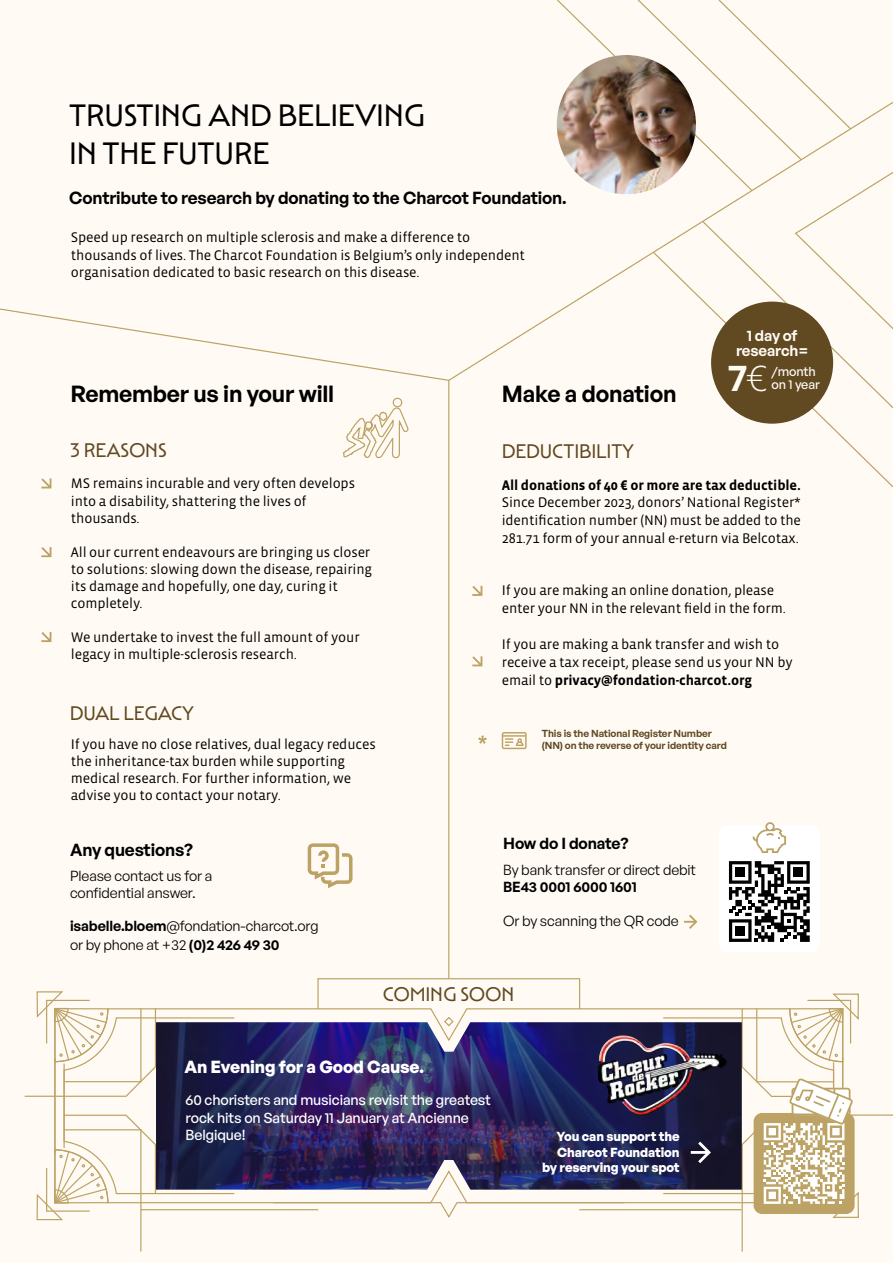
<style>
.page{position:relative;width:893px;height:1263px;background:#fffbf4}
.page>*{position:absolute;margin:0;border:0;box-sizing:border-box;transform-origin:0 0}
.t1{font:600 37.2px "General Sans";color:#fffbf4}
.t2{font:31.35px/37.7px "Mendl Sans Dusk";letter-spacing:-.01em;color:#000}
.t3{font:600 22.8px "General Sans";letter-spacing:-.01em;color:#000}
.t4{font:19.95px "Mendl Sans Dusk";letter-spacing:-.01em;color:#614922}
.t5{font:600 17.1px "General Sans";letter-spacing:-.01em;color:#000}
.t6{font:700 17.1px "General Sans";letter-spacing:-.01em;color:#fff}
.t7{font:600 15.6px "General Sans";letter-spacing:-.01em;color:#000}
.t8{font:600 15px/14.5px "General Sans";letter-spacing:-.01em;color:#fffbf4;text-align:center}
.t9{font:14.25px/17.1px "Vista Sans OTCE";letter-spacing:-.01em;color:#000}
.t10{font:14.25px/18.6px "General Sans";letter-spacing:-.01em;color:#000}
.t11{font:500 14.25px/17.1px "General Sans";letter-spacing:-.01em;color:#fff}
.t12{font:700 14.25px "Vista Sans OTCE";letter-spacing:-.01em;color:#000}
.t13{font:600 14.25px "General Sans";letter-spacing:-.01em;color:#000}
.t14{font:700 12.9px/15.5px "General Sans";letter-spacing:-.01em;color:#fff;text-align:right}
.t15{font:500 12.6px/12.3px "General Sans";letter-spacing:-.01em;color:#fffbf4}
.t16{font:600 10.05px/12px "General Sans";letter-spacing:-.01em;color:#614922}
.s1{font-weight:300}
.s2{font-weight:700}
.s3{font-weight:600}
</style>
<div class="page">
<svg style="left:41px;top:478px;width:10px;height:10px"></svg>
<svg style="left:41px;top:547px;width:10px;height:10px"></svg>
<svg style="left:41px;top:632px;width:10px;height:10px"></svg>
<svg style="left:308px;top:843px;width:45px;height:45px"></svg>
<svg style="left:448px;top:312px;width:371px;height:668px"></svg>
<svg style="left:652px;top:409px;width:241px;height:80px"></svg>
<svg style="left:556px;top:0;width:337px;height:409px"></svg>
<div style="left:711px;top:302px;width:122px;height:122px;background:#614922;border-radius:50%"></div>
<img style="left:557px;top:55px;width:139px;height:139px;border-radius:69px">
<svg style="left:0;top:308px;width:450px;height:74px"></svg>
<svg style="left:343px;top:407px;width:66px;height:52px"></svg>
<div style="left:393px;top:398px;width:9px;height:9px;border:1px solid #bca264;border-radius:50%"></div>
<svg style="left:236px;top:1008px;width:426px;height:14px"></svg>
<svg style="left:443px;top:1016px;width:11px;height:6px"></svg>
<svg style="left:236px;top:1189px;width:426px;height:15px"></svg>
<svg style="left:272px;top:1201px;width:354px;height:17px"></svg>
<hr style="left:141px;top:1209px;width:177px;height:1px;background:#bca264">
<hr style="left:579px;top:1209px;width:163px;height:1px;background:#bca264">
<svg style="left:24px;top:991px;width:212px;height:261px"></svg>
<div style="left:317px;top:978px;width:263px;height:31px;border:1px solid #bca264"></div>
<img style="left:156px;top:1022px;width:506px;height:167px">
<img style="left:520px;top:1012px;width:142px;height:139px">
<svg style="left:662px;top:993px;width:231px;height:259px"></svg>
<h2 class="t2" style="left:69px;top:96px;width:358px">TRUSTING AND BELIEVING<br>IN THE FUTURE</h2>
<p class="t5" style="left:69px;top:187px;width:499px">Contribute to research by donating to the Charcot Foundation.</p>
<p class="t9" style="left:71px;top:228px;width:456px;line-height:17.9px">Speed up research on multiple sclerosis and make a difference to thousands of lives. The Charcot Foundation is Belgium’s only independent organisation dedicated to basic research on this disease.</p>
<h3 class="t3" style="left:70px;top:379px;width:265px">Remember us in your will</h3>
<h3 class="t3" style="left:502px;top:379px;width:176px">Make a donation</h3>
<p class="t8" style="left:736px;top:328px;width:74px">1 day of research=</p>
<h1 class="t1" style="left:728px;top:353px;width:41px">7<span class="s1">€</span></h1>
<p class="t15" style="left:772px;top:365px;width:50px">/month on 1 year</p>
<h3 class="t4" style="left:70px;top:438px;width:99px">3 REASONS</h3>
<p class="t9" style="left:71px;top:475px;width:286px">MS remains incurable and very often develops into a disability, shattering the lives of thousands.</p>
<p class="t9" style="left:71px;top:543px;width:303px">All our current endeavours are bringing us closer to solutions: slowing down the disease, repairing its damage and hopefully, one day, curing it completely.</p>
<p class="t9" style="left:71px;top:629px;width:290px">We undertake to invest the full amount of your legacy in multiple-sclerosis research.</p>
<h3 class="t4" style="left:70px;top:701px;width:126px">DUAL LEGACY</h3>
<p class="t9" style="left:71px;top:736px;width:306px">If you have no close relatives, dual legacy reduces the inheritance-tax burden while supporting medical research. For further information, we advise you to contact your notary.</p>
<h3 class="t4" style="left:502px;top:439px;width:134px">DEDUCTIBILITY</h3>
<p class="t12" style="left:502px;top:477px;width:301px">All donations of 40 € or more are tax deductible.</p>
<p class="t9" style="left:502px;top:493px;width:301px;line-height:17.9px;text-align:justify">Since December 2023, donors’ National Register* identification number (NN) must be added to the 281.71 form of your annual e-return via Belcotax.</p>
<p class="t9" style="left:502px;top:582px;width:286px;line-height:17.9px">If you are making an online donation, please enter your NN in the relevant field in the form.</p>
<p class="t9" style="left:502px;top:635px;width:292px;line-height:17.9px">If you are making a bank transfer and wish to receive a tax receipt, please send us your NN by email to <span class="s2">privacy@fondation-charcot.org</span></p>
<p class="t16" style="left:542px;top:727px;width:187px">This is the National Register Number (NN) on the reverse of your identity card</p>
<p class="t7" style="left:503px;top:833px;width:127px">How do I donate?</p>
<p class="t5" style="left:70px;top:839px;width:124px">Any questions?</p>
<p class="t10" style="left:70px;top:867px;width:144px;line-height:17.1px">Please contact us for a confidential answer.</p>
<p class="t10" style="left:503px;top:860px;width:194px">By bank transfer or direct debit</p>
<p class="t13" style="left:503px;top:877px;width:135px">BE43 0001 6000 1601</p>
<p class="t10" style="left:503px;top:911px;width:177px">Or by scanning the QR code</p>
<p class="t10" style="left:70px;top:916px;width:250px"><span class="s3">isabelle.bloem</span>@fondation-charcot.org or by phone at +32 <span class="s3">(0)2 426 49 30</span></p>
<h3 class="t4" style="left:383px;top:982px;width:133px">COMING SOON</h3>
<p class="t6" style="left:184px;top:1055px;width:241px">An Evening for a Good Cause.</p>
<p class="t11" style="left:186px;top:1091px;width:307px">60 choristers and musicians revisit the greatest rock hits on Saturday 11 January at Ancienne<br>Belgique!</p>
<p class="t14" style="left:542px;top:1129px;width:139px">You can support the<br>Charcot Foundation by reserving your spot</p>
</div>
